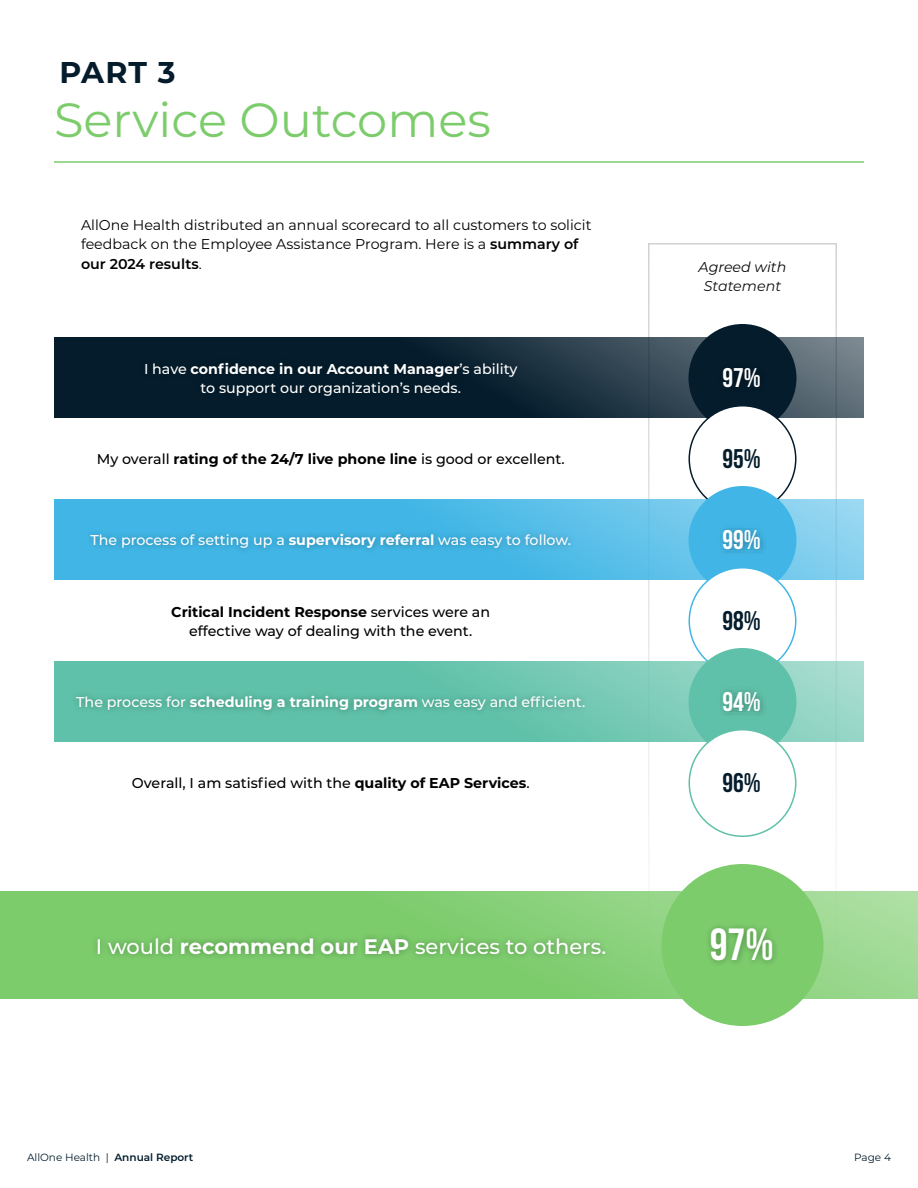
<style>
.page{position:relative;width:918px;height:1188px;background:#fff}
.page>*{position:absolute;margin:0;border:0;box-sizing:border-box;transform-origin:0 0}
.t1{font:48px "Montserrat";color:#7ccc6c}
.t2{font:700 45px "Bebas Neue";color:#fff}
.t3{font:700 30px "Montserrat";color:#041c2c}
.t4{font:700 27px "Bebas Neue";color:#fff}
.t5{font:700 27px "Bebas Neue";color:#041c2c}
.t6{font:500 21px "Montserrat";color:#fff}
.t7{font:500 14.25px/19.5px "Montserrat";color:#fff;text-align:center}
.body_text{font:14.25px/19.5px "Montserrat";color:#000}
.body_text-2{font:500 14.25px/19.5px "Montserrat";color:#000;text-align:center}
.body_text-3{font:700 14.25px "Montserrat";color:#000}
.t8{font:italic 14.25px/19.5px "Montserrat";color:#000;text-align:center}
.t9{font:10.5px "Montserrat";color:#041c2c}
.s1{font-weight:600}
.s2{font-weight:700}
.s3{font-weight:500}
</style>
<div class="page">
<hr style="left:54px;top:161px;width:810px;height:2px;background:#7ccc6c">
<div style="left:648px;top:243px;width:189px;height:756px;border:2px solid #d0d3d4"></div>
<svg style="left:54px;top:338px;width:810px;height:80px;background:#203543"></svg>
<div style="left:138px;top:356px;width:386px;height:47px;background:#031b2b"></div>
<div style="left:688px;top:324px;width:108px;height:108px;background:#041c2c;border-radius:50%"></div>
<div style="left:717px;top:360px;width:50px;height:33px;background:#031a28"></div>
<div style="left:689px;top:406px;width:107px;height:106px;background:#fff;border-radius:50%"></div>
<svg style="left:54px;top:500px;width:810px;height:80px;background:#53bce8"></svg>
<div style="left:84px;top:528px;width:492px;height:27px;background:#000;opacity:.3"></div>
<div style="left:688px;top:486px;width:108px;height:108px;background:#41b6e6;border-radius:50%"></div>
<div style="left:717px;top:522px;width:50px;height:33px;background:#000;opacity:.3"></div>
<div style="left:689px;top:568px;width:107px;height:106px;background:#fff;border-radius:50%"></div>
<svg style="left:54px;top:662px;width:810px;height:80px;background:#6ec6b1"></svg>
<div style="left:70px;top:690px;width:521px;height:27px;background:#000;opacity:.3"></div>
<div style="left:688px;top:648px;width:108px;height:108px;background:#5fc1a9;border-radius:50%"></div>
<div style="left:717px;top:684px;width:50px;height:33px;background:#000;opacity:.3"></div>
<div style="left:689px;top:730px;width:107px;height:106px;background:#fff;border-radius:50%"></div>
<div style="left:688px;top:729px;width:108px;height:108px;border:2px solid #5fc1a9;border-radius:50%"></div>
<svg style="left:0;top:891px;width:918px;height:108px;background:#84cf75"></svg>
<div style="left:91px;top:931px;width:521px;height:30px;background:#000;opacity:.3"></div>
<div style="left:662px;top:864px;width:162px;height:162px;background:#7ccc6c;border-radius:50%"></div>
<div style="left:704px;top:921px;width:75px;height:46px;background:#000;opacity:.3"></div>
<p class="t3" style="left:59px;top:51px;width:118px">PART 3</p>
<p class="t1" style="left:54px;top:87px;width:438px">Service Outcomes</p>
<p class="body_text" style="left:81px;top:214px;width:512px">AllOne Health distributed an annual scorecard to all customers to solicit feedback on the Employee Assistance Program. Here is a <span class="s1">summary of our 2024 results</span>.</p>
<p class="t8" style="left:699px;top:256px;width:89px">Agreed with<br>Statement</p>
<p class="t7" style="left:144px;top:358px;width:375px">I have <span class="s2">confidence in our Account Manager</span>’s ability to support our organization’s needs.</p>
<p class="t4" style="left:723px;top:362px;width:40px">97%</p>
<p class="body_text-3" style="left:97px;top:449px;width:469px"><span class="s3">My overall</span> rating of the 24/7 live phone line <span class="s3">is good or excellent.</span></p>
<p class="t5" style="left:723px;top:443px;width:40px">95%</p>
<p class="t7" style="left:90px;top:530px;width:482px">The process of setting up a <span class="s2">supervisory referral</span> was easy to follow.</p>
<p class="t4" style="left:723px;top:524px;width:40px">99%</p>
<p class="body_text-2" style="left:171px;top:601px;width:320px"><span class="s2">Critical Incident Response</span> services were an effective way of dealing with the event.</p>
<p class="t5" style="left:723px;top:605px;width:40px">98%</p>
<p class="t7" style="left:76px;top:692px;width:511px">The process for <span class="s2">scheduling a training program</span> was easy and efficient.</p>
<p class="t4" style="left:723px;top:686px;width:40px">94%</p>
<p class="body_text-2" style="left:132px;top:773px;width:399px">Overall, I am satisfied with the <span class="s2">quality of EAP Services</span>.</p>
<p class="t5" style="left:723px;top:767px;width:40px">96%</p>
<h3 class="t6" style="left:96px;top:932px;width:512px">I would <span class="s2">recommend our EAP</span> services to others.</h3>
<p class="t2" style="left:710px;top:920px;width:65px">97%</p>
<p class="t9" style="left:27px;top:1150px;width:168px">AllOne Health | <span class="s1">Annual Report</span></p>
<p class="t9" style="left:854px;top:1150px;width:38px">Page 4</p>
</div>
